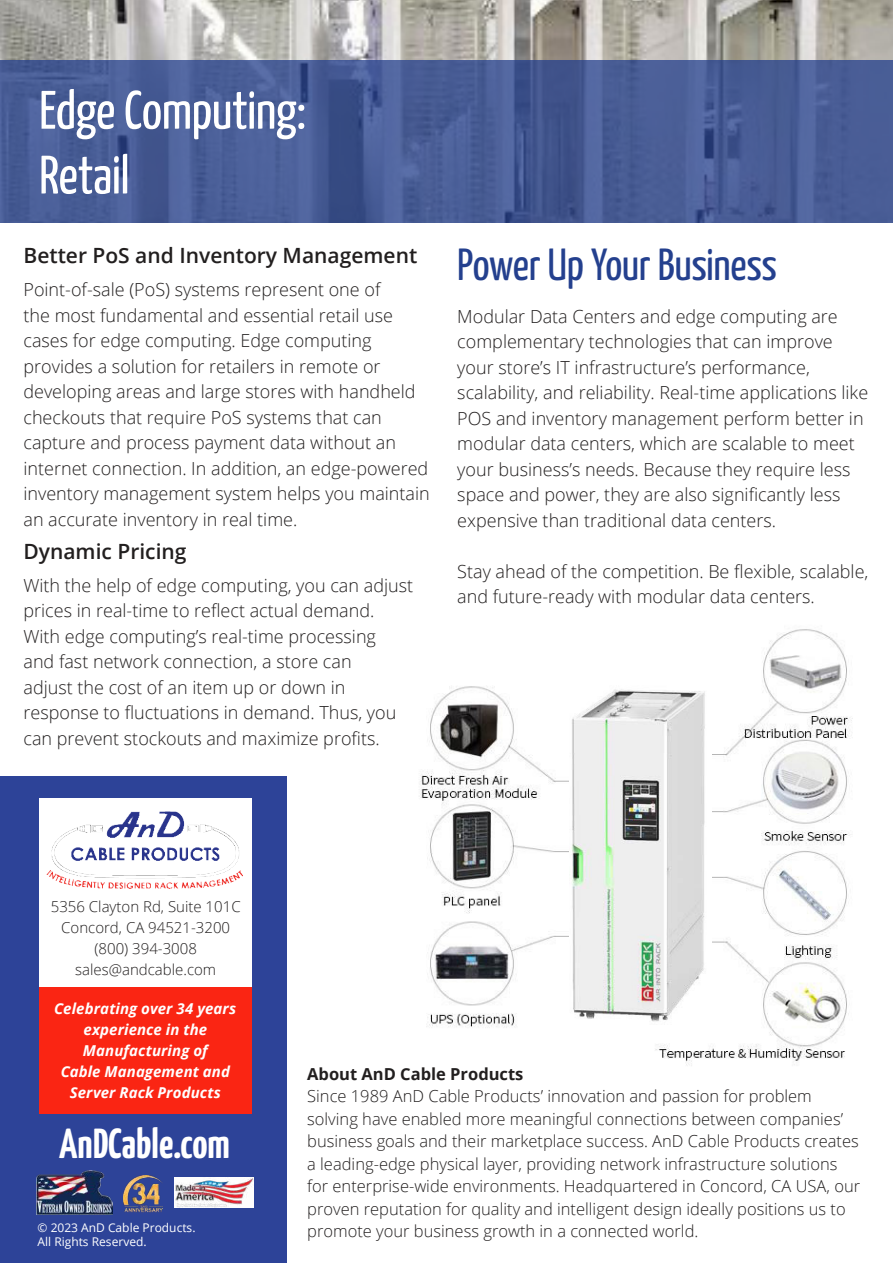
<style>
.page{position:relative;width:893px;height:1263px;background:#fff}
.page>*{position:absolute;margin:0;border:0;box-sizing:border-box;transform-origin:0 0}
.t1{font:54px/64.8px "Yanone Kaffeesatz";letter-spacing:-.015em;color:#fff}
.t2{font:45px "Yanone Kaffeesatz";letter-spacing:-.01em;color:#24408e}
.t3{font:700 42px "Yanone Kaffeesatz";color:#fff}
.t4{font:600 21px "Open Sans";color:#221f1f}
.t5{font:300 18px/25.5px "Open Sans";color:#221f1f}
.t6{font:300 16.5px/22.5px "Open Sans";color:#221f1f}
.t7{font:700 16.5px "Open Sans";color:#221f1f}
.t8{font:italic 700 15px/21px "Open Sans";letter-spacing:.005em;color:#fff;text-align:center}
.t9{font:300 15px/21px "Open Sans";color:#221f1f;text-align:center}
.t10{font:12px/14.4px "Open Sans";color:#fff}
</style>
<div class="page">
<img style="left:420px;top:629px;width:433px;height:437px">
<img style="left:570px;top:686px;width:141px;height:340px">
<div style="left:0;top:777px;width:286px;height:486px;background:#2d4398"></div>
<div style="left:39px;top:798px;width:213px;height:306px;background:#fff"></div>
<img style="left:47px;top:811px;width:196px;height:78px">
<div style="left:39px;top:987px;width:213px;height:127px;background:#fa2513"></div>
<img style="left:36px;top:1170px;width:77px;height:44px">
<img style="left:123px;top:1175px;width:39px;height:37px">
<img style="left:174px;top:1177px;width:79px;height:31px">
<img style="left:0;top:0;width:893px;height:61px">
<svg style="left:0;top:61px;width:893px;height:162px;background:#485c95"></svg>
<h1 class="t1" style="left:39px;top:82px;width:269px">Edge Computing:<br>Retail</h1>
<p class="t4" style="left:23px;top:247px;width:395px">Better PoS and Inventory Management</p>
<p class="t5" style="left:23px;top:279px;width:408px">Point-of-sale (PoS) systems represent one of<br>the most fundamental and essential retail use cases for edge computing. Edge computing provides a solution for retailers in remote or developing areas and large stores with handheld checkouts that require PoS systems that can capture and process payment data without an internet connection. In addition, an edge-powered inventory management system helps you maintain an accurate inventory in real time.</p>
<p class="t4" style="left:23px;top:543px;width:165px">Dynamic Pricing</p>
<p class="t5" style="left:23px;top:574px;width:391px">With the help of edge computing, you can adjust prices in real-time to re昀氀ect actual demand.<br>With edge computing’s real-time processing<br>and fast network connection, a store can<br>adjust the cost of an item up or down in response to 昀氀uctuations in demand. Thus, you can prevent stockouts and maximize pro昀椀ts.</p>
<h2 class="t2" style="left:457px;top:247px;width:321px">Power Up Your Business</h2>
<p class="t5" style="left:457px;top:305px;width:412px">Modular Data Centers and edge computing are complementary technologies that can improve your store’s IT infrastructure’s performance, scalability, and reliability. Real-time applications like POS and inventory management perform better in modular data centers, which are scalable to meet your business’s needs. Because they require less space and power, they are also signi昀椀cantly less expensive than traditional data centers.</p>
<p class="t5" style="left:457px;top:558px;width:413px">Stay ahead of the competition. Be 昀氀exible, scalable, and future-ready with modular data centers.</p>
<p class="t9" style="left:51px;top:898px;width:191px">5356 Clayton Rd, Suite 101C<br>Concord, CA 94521-3200 (800) 394-3008 sales@andcable.com</p>
<p class="t8" style="left:54px;top:1000px;width:184px">Celebrating over 34 years experience in the<br>Manufacturing of<br>Cable Management and<br>Server Rack Products</p>
<h3 class="t3" style="left:59px;top:1118px;width:172px">AnDCable.com</h3>
<p class="t10" style="left:38px;top:1222px;width:159px">© 2023 AnD Cable Products.<br>All Rights Reserved.</p>
<p class="t7" style="left:307px;top:1064px;width:218px">About AnD Cable Products</p>
<p class="t6" style="left:307px;top:1087px;width:554px">Since 1989 AnD Cable Products’ innovation and passion for problem solving have enabled more meaningful connections between companies’ business goals and their marketplace success. AnD Cable Products creates a leading-edge physical layer, providing network infrastructure solutions for enterprise-wide environments. Headquartered in Concord, CA USA, our proven reputation for quality and intelligent design ideally positions us to promote your business growth in a connected world.</p>
</div>
